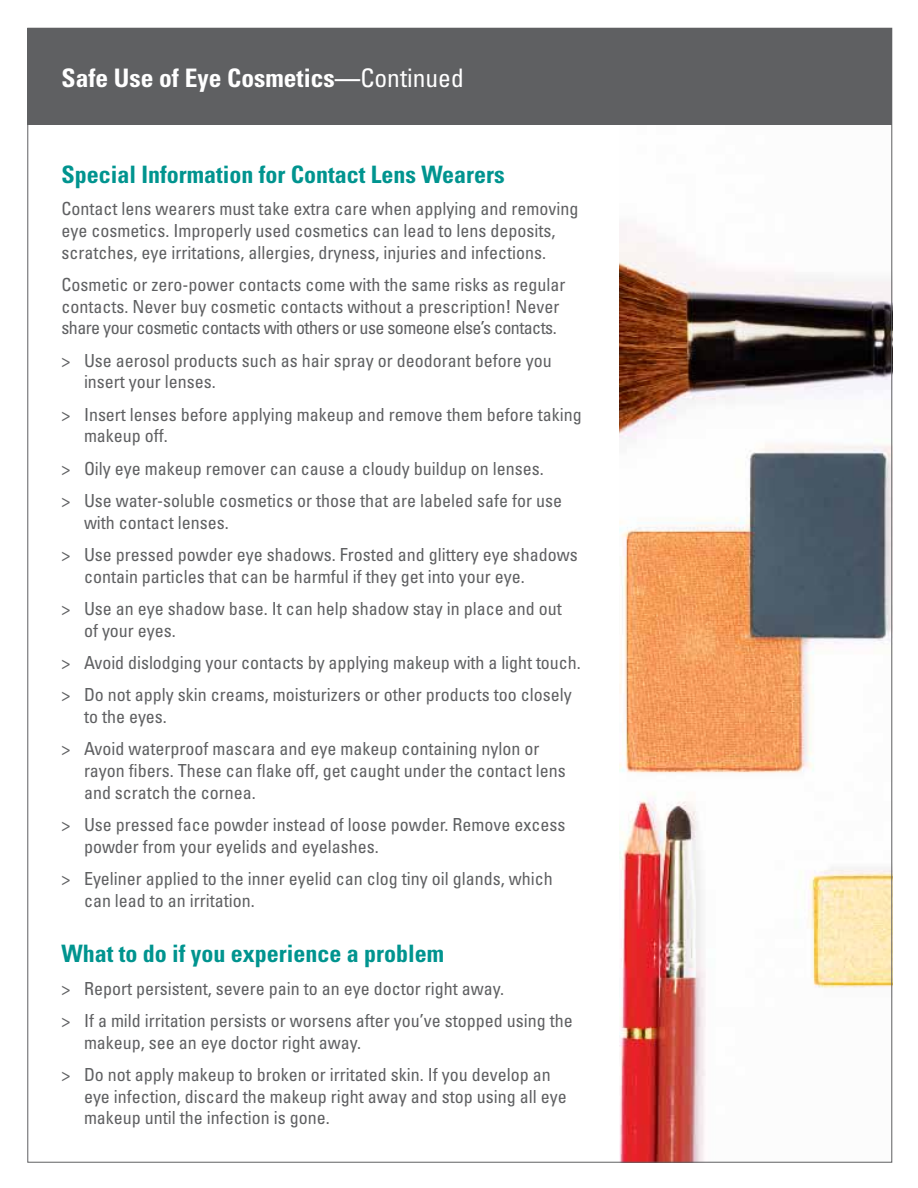
<style>
.page{position:relative;width:918px;height:1188px;background:#fff}
.page>*{position:absolute;margin:0;border:0;box-sizing:border-box;transform-origin:0 0}
.t1{font:700 condensed 25.5px "Univers";color:#fff}
.t2{font:700 condensed 24px "Univers";color:#00948f}
.t3{font:condensed 18px/21.6px "Univers";color:#5f6062}
.s1{font-weight:400}
</style>
<div class="page">
<img style="left:620px;top:223px;width:270px;height:938px">
<div style="left:27px;top:28px;width:865px;height:97px;background:#5f6062"></div>
<h1 class="t1" style="left:62px;top:63px;width:404px">Safe Use of Eye Cosmetics—<span class="s1">Continued</span></h1>
<h2 class="t2" style="left:62px;top:160px;width:445px">Special Information for Contact Lens Wearers</h2>
<p class="t3" style="left:62px;top:198px;width:518px">Contact lens wearers must take extra care when applying and removing eye cosmetics. Improperly used cosmetics can lead to lens deposits, scratches, eye irritations, allergies, dryness, injuries and infections.</p>
<p class="t3" style="left:62px;top:274px;width:505px">Cosmetic or zero-power contacts come with the same risks as regular contacts. Never buy cosmetic contacts without a prescription! Never share your cosmetic contacts with others or use someone else’s contacts.</p>
<p class="t3" style="left:84px;top:349px;width:469px;text-indent:-22px">&gt; Use aerosol products such as hair spray or deodorant before you insert your lenses.</p>
<p class="t3" style="left:84px;top:403px;width:499px;text-indent:-22px">&gt; Insert lenses before applying makeup and remove them before taking makeup off.</p>
<p class="t3" style="left:62px;top:452px;width:502px;line-height:32.4px">&gt; Oily eye makeup remover can cause a cloudy buildup on lenses.<br>&gt; Use water-soluble cosmetics or those that are labeled safe for use</p>
<p class="t3" style="left:62px;top:506px;width:518px;line-height:32.4px;text-indent:22px">with contact lenses.<br>&gt; Use pressed powder eye shadows. Frosted and glittery eye shadows</p>
<p class="t3" style="left:62px;top:560px;width:502px;line-height:32.4px;text-indent:22px">contain particles that can be harmful if they get into your eye.<br>&gt; Use an eye shadow base. It can help shadow stay in place and out</p>
<p class="t3" style="left:62px;top:614px;width:521px;line-height:32.4px;text-indent:22px">of your eyes.<br>&gt; Avoid dislodging your contacts by applying makeup with a light touch. &gt; Do not apply skin creams, moisturizers or other products too closely</p>
<p class="t3" style="left:62px;top:700px;width:479px;line-height:32.4px;text-indent:22px">to the eyes.<br>&gt; Avoid waterproof mascara and eye makeup containing nylon or</p>
<p class="t3" style="left:84px;top:760px;width:483px">rayon fibers. These can flake off, get caught under the contact lens and scratch the cornea.</p>
<p class="t3" style="left:84px;top:814px;width:483px;text-indent:-22px">&gt; Use pressed face powder instead of loose powder. Remove excess powder from your eyelids and eyelashes.</p>
<p class="t3" style="left:84px;top:868px;width:470px;text-indent:-22px">&gt; Eyeliner applied to the inner eyelid can clog tiny oil glands, which can lead to an irritation.</p>
<h2 class="t2" style="left:62px;top:939px;width:384px">What to do if you experience a problem</h2>
<p class="t3" style="left:62px;top:972px;width:513px;line-height:32.4px">&gt; Report persistent, severe pain to an eye doctor right away.<br>&gt; If a mild irritation persists or worsens after you’ve stopped using the</p>
<p class="t3" style="left:62px;top:1026px;width:491px;line-height:32.4px;text-indent:22px">makeup, see an eye doctor right away.<br>&gt; Do not apply makeup to broken or irritated skin. If you develop an</p>
<p class="t3" style="left:84px;top:1085px;width:484px">eye infection, discard the makeup right away and stop using all eye makeup until the infection is gone.</p>
</div>
